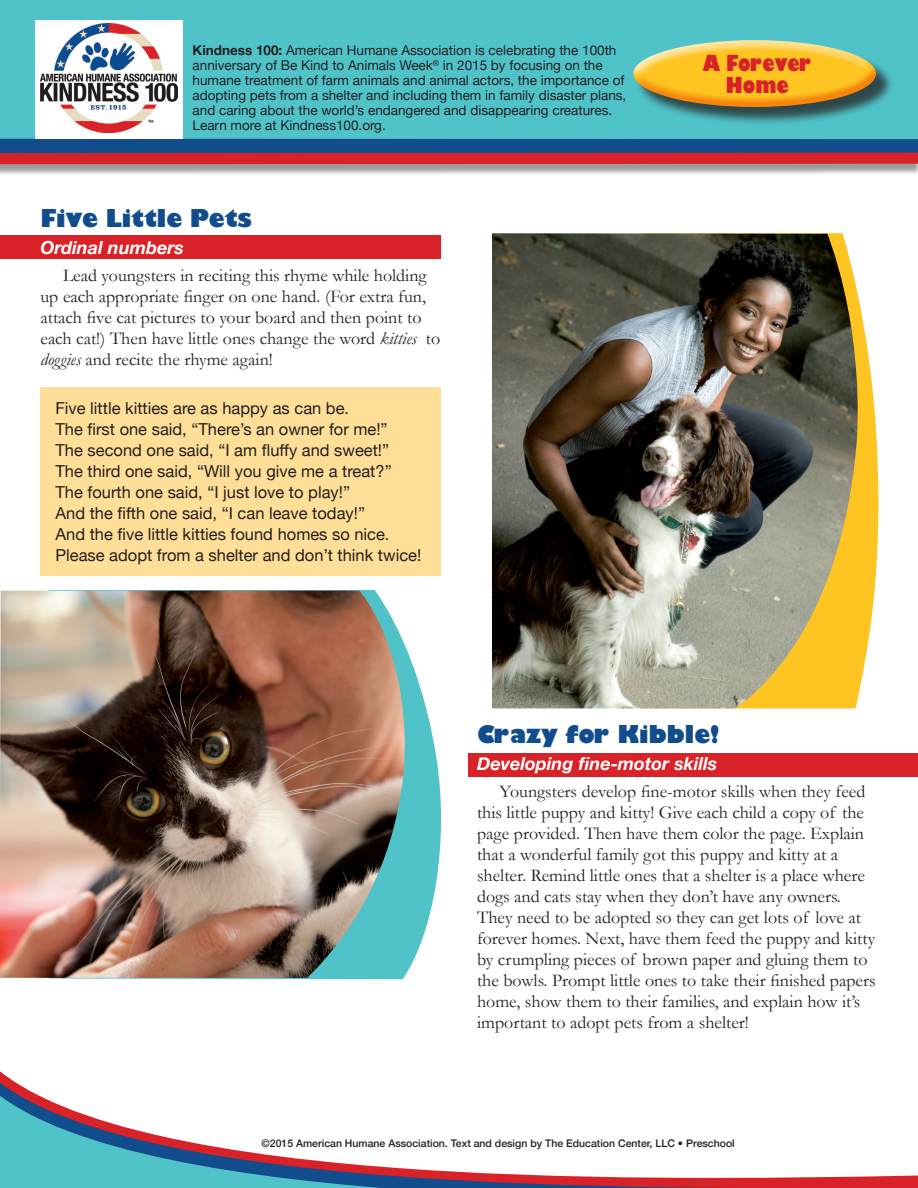
<style>
.page{position:relative;width:918px;height:1188px;background:#fff}
.page>*{position:absolute;margin:0;border:0;box-sizing:border-box;transform-origin:0 0}
.Subhead{font:800 24px "Gill Sans";color:#114c8c;scale:.95 1}
.t1{font:800 21.45px/22.8px "Gill Sans";color:#d92128;text-align:center;scale:.82 1}
.Body_Text{font:18px/21px "Garamond";color:#231f20}
.Skill_Line{font:italic 700 18px "Helvetica Neue";color:#fff}
.Song{font:16.5px "Helvetica Neue";color:#231f20}
.Kindness_100_Note{font:13.5px/15px "Helvetica Neue";color:#231f20}
.t2{font:500 10.5px "Helvetica Neue";color:#231f20}
.s1{font-weight:700}
.s2{font-style:italic}
</style>
<div class="page">
<div style="left:0;top:130px;width:918px;height:46px;background:#231f20;opacity:.45"></div>
<svg style="left:0;top:139px;width:918px;height:25px;background:#69395f"></svg>
<div style="left:0;top:0;width:918px;height:139px;background:#50c3c9"></div>
<div style="left:36px;top:20px;width:147px;height:119px;background:#fff"></div>
<img style="left:41px;top:24px;width:136px;height:108px">
<svg style="left:0;top:1080px;width:918px;height:108px"></svg>
<div style="left:636px;top:42px;width:258px;height:84px;background:#231f20;opacity:.75"></div>
<div style="left:633px;top:39px;width:243px;height:39px;background:#fff;opacity:.75"></div>
<div style="left:633px;top:63px;width:243px;height:45px;background:#f6911e;opacity:.75"></div>
<div style="left:468px;top:753px;width:450px;height:24px;background:#d92128"></div>
<div style="left:0;top:236px;width:441px;height:24px;background:#d92128"></div>
<div style="left:40px;top:387px;width:401px;height:189px;background:#ffde97"></div>
<svg style="left:49px;top:590px;width:392px;height:389px;fill:#54c3c9"></svg>
<img style="left:0;top:591px;width:412px;height:387px">
<svg style="left:859px;top:301px;width:19px;height:391px;fill:#fec422"></svg>
<img style="left:492px;top:233px;width:367px;height:475px">
<p class="Kindness_100_Note" style="left:193px;top:44px;width:435px"><span class="s1">Kindness 100:</span> American Humane Association is celebrating the 100th anniversary of Be Kind to Animals Week<sup>®</sup> in 2015 by focusing on the humane treatment of farm animals and animal actors, the importance of adopting pets from a shelter and including them in family disaster plans, and caring about the world’s endangered and disappearing creatures.<br>Learn more at Kindness100.org.</p>
<p class="Subhead" style="left:40px;top:199px;width:224px">Five Little Pets</p>
<p class="Skill_Line" style="left:40px;top:233px;width:145px">Ordinal numbers</p>
<p class="Body_Text" style="left:40px;top:264px;width:401px;text-indent:22px">Lead youngsters in reciting this rhyme while holding up each appropriate finger on one hand. (For extra fun, attach five cat pictures to your board and then point to each cat!) Then have little ones change the word <span class="s2">kitties</span> to <span class="s2">doggies</span> and recite the rhyme again!</p>
<p class="Song" style="left:56px;top:396px;width:295px">Five little kitties are as happy as can be.</p>
<p class="Song" style="left:56px;top:417px;width:334px">The first one said, “There’s an owner for me!”</p>
<p class="Song" style="left:56px;top:438px;width:335px">The second one said, “I am fluffy and sweet!”</p>
<p class="Song" style="left:56px;top:459px;width:338px">The third one said, “Will you give me a treat?”</p>
<p class="Song" style="left:56px;top:480px;width:296px">The fourth one said, “I just love to play!”</p>
<p class="Song" style="left:56px;top:501px;width:311px">And the fifth one said, “I can leave today!”</p>
<p class="Song" style="left:56px;top:522px;width:336px">And the five little kitties found homes so nice.</p>
<p class="Song" style="left:56px;top:543px;width:367px">Please adopt from a shelter and don’t think twice!</p>
<p class="t1" style="left:703px;top:51px;width:134px">A Forever<br>Home</p>
<p class="Subhead" style="left:477px;top:716px;width:257px">Crazy for Kibble!</p>
<p class="Skill_Line" style="left:477px;top:750px;width:242px">Developing fine-motor skills</p>
<p class="Body_Text" style="left:477px;top:781px;width:400px;text-indent:22px">Youngsters develop fine-motor skills when they feed this little puppy and kitty! Give each child a copy of the page provided. Then have them color the page. Explain that a wonderful family got this puppy and kitty at a shelter. Remind little ones that a shelter is a place where dogs and cats stay when they don’t have any owners.<br>They need to be adopted so they can get lots of love at forever homes. Next, have them feed the puppy and kitty by crumpling pieces of brown paper and gluing them to the bowls. Prompt little ones to take their finished papers home, show them to their families, and explain how it’s important to adopt pets from a shelter!</p>
<p class="t2" style="left:261px;top:1135px;width:475px">©2015 American Humane Association. Text and design by The Education Center, LLC • Preschool</p>
</div>
